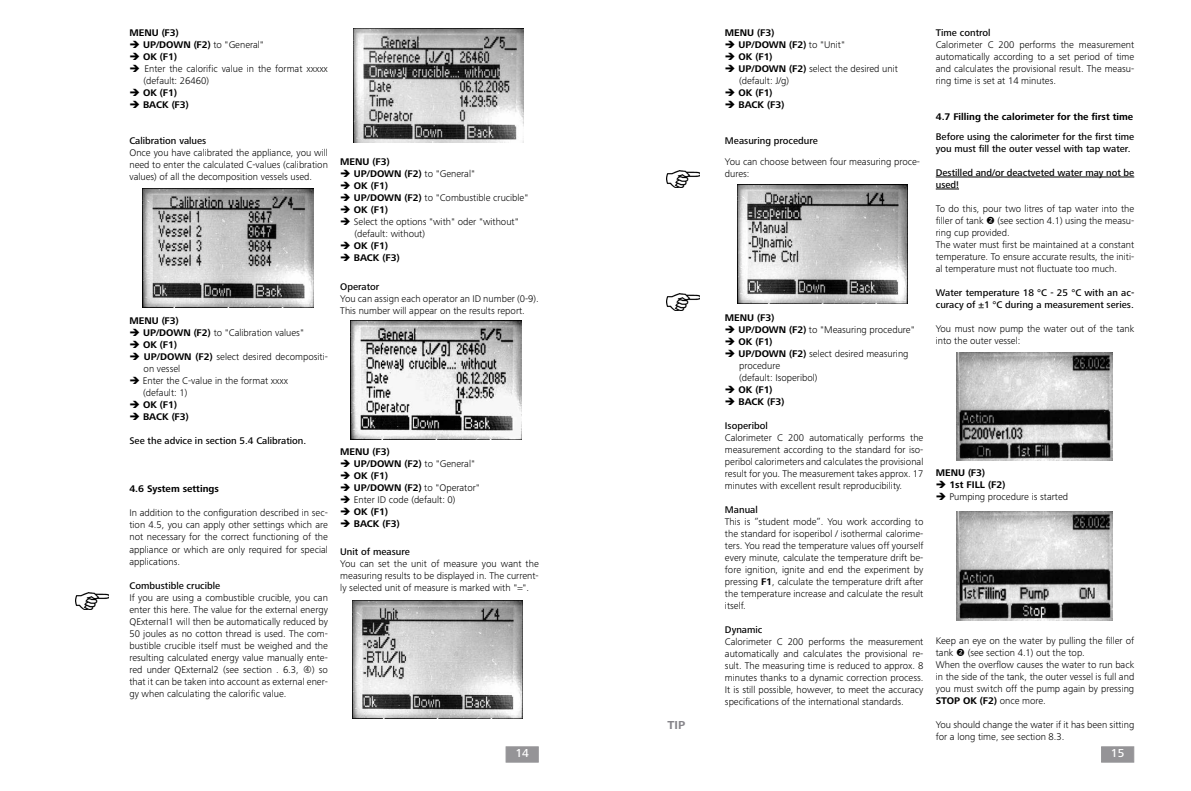
<style>
.page{position:relative;width:1191px;height:791px;background:#fff}
.page>*{position:absolute;margin:0;border:0;box-sizing:border-box;transform-origin:0 0}
.t1{font:500 12px "Frutiger Next IKA";color:#fff}
.t2{font:700 12px "Frutiger Next IKA";color:#858489}
.t3{font:300 10px/12px "Frutiger Next IKA";color:#000}
.t4{font:700 10px "Frutiger Next IKA";color:#000}
.t5{font:500 10px/12px "Frutiger Next IKA";color:#000}
.s1{font-weight:300}
.s2{font-weight:700}
</style>
<div class="page">
<div style="left:505px;top:746px;width:34px;height:17px;background:#959497;border:1px solid #68676b"></div>
<div style="left:1101px;top:746px;width:33px;height:17px;background:#959497;border:1px solid #68676b"></div>
<img style="left:143px;top:189px;width:170px;height:119px">
<img style="left:75px;top:593px;width:34px;height:16px">
<img style="left:354px;top:28px;width:170px;height:115px">
<img style="left:351px;top:321px;width:170px;height:119px">
<img style="left:352px;top:600px;width:170px;height:119px">
<hr style="left:935px;top:177px;width:199px;height:1px;background:#000">
<svg style="left:935px;top:189px;width:24px;height:1px"></svg>
<img style="left:737px;top:185px;width:171px;height:119px">
<img style="left:666px;top:171px;width:33px;height:16px">
<img style="left:666px;top:294px;width:33px;height:16px">
<img style="left:956px;top:352px;width:156px;height:109px">
<img style="left:956px;top:512px;width:156px;height:108px">
<p class="t4" style="left:129px;top:27px;width:51px">MENU (F3)</p>
<p class="t4" style="left:129px;top:39px;width:136px">➔ UP/DOWN (F2) <span class="s1">to "General"</span></p>
<p class="t4" style="left:129px;top:51px;width:49px">➔ OK (F1)</p>
<p class="t3" style="left:144px;top:63px;width:186px;text-indent:-14px">➔ Enter the calorific value in the format xxxxx (default: 26460)</p>
<p class="t4" style="left:129px;top:87px;width:49px">➔ OK (F1)</p>
<p class="t4" style="left:129px;top:99px;width:61px">➔ BACK (F3)</p>
<p class="t5" style="left:129px;top:135px;width:78px">Calibration values</p>
<p class="t3" style="left:129px;top:147px;width:200px;text-align:justify">Once you have calibrated the appliance, you will need to enter the calculated C-values (calibration values) of all the decomposition vessels used.</p>
<p class="t4" style="left:129px;top:315px;width:51px">MENU (F3)</p>
<p class="t3" style="left:129px;top:327px;width:176px">➔ <span class="s2">UP/DOWN (F2)</span> to "Calibration values"</p>
<p class="t4" style="left:129px;top:339px;width:49px">➔ OK (F1)</p>
<p class="t3" style="left:144px;top:351px;width:186px;text-indent:-14px">➔ <span class="s2">UP/DOWN (F2)</span> select desired decompositi&shy;on vessel</p>
<p class="t3" style="left:143px;top:375px;width:146px;text-indent:-14px">➔ Enter the C-value in the format xxxx (default: 1)</p>
<p class="t4" style="left:129px;top:399px;width:49px">➔ OK (F1)</p>
<p class="t4" style="left:129px;top:411px;width:61px">➔ BACK (F3)</p>
<p class="t5" style="left:129px;top:435px;width:178px">See the advice in section 5.4 Calibration.</p>
<p class="t4" style="left:129px;top:483px;width:91px">4.6 System settings</p>
<p class="t3" style="left:129px;top:507px;width:200px;text-align:justify">In addition to the configuration described in sec&shy;tion 4.5, you can apply other settings which are not necessary for the correct functioning of the appliance or which are only required for special applications.</p>
<p class="t5" style="left:129px;top:579px;width:92px">Combustible crucible</p>
<p class="t3" style="left:129px;top:591px;width:200px;text-align:justify">If you are using a combustible crucible, you can enter this here. The value for the external energy QExternal1 will then be automatically reduced by 50 joules as no cotton thread is used. The com&shy;bustible crucible itself must be weighed and the resulting calculated energy value manually ente&shy;red under QExternal2 (see section . 6.3,</p>
<p class="t3" style="left:129px;top:663px;width:200px;text-align:justify;text-indent:182px">) so that it can be taken into account as external ener&shy;gy when calculating the calorific value.</p>
<p class="t4" style="left:340px;top:156px;width:51px">MENU (F3)</p>
<p class="t4" style="left:340px;top:168px;width:136px">➔ UP/DOWN (F2) <span class="s1">to "General"</span></p>
<p class="t4" style="left:340px;top:180px;width:49px">➔ OK (F1)</p>
<p class="t3" style="left:340px;top:192px;width:190px">➔ <span class="s2">UP/DOWN (F2)</span> to "Combustible crucible"</p>
<p class="t4" style="left:340px;top:204px;width:49px">➔ OK (F1)</p>
<p class="t3" style="left:354px;top:216px;width:166px;text-indent:-14px">➔ Select the options "with" oder "without" (default: without)</p>
<p class="t4" style="left:340px;top:240px;width:49px">➔ OK (F1)</p>
<p class="t4" style="left:340px;top:252px;width:61px">➔ BACK (F3)</p>
<p class="t5" style="left:340px;top:281px;width:41px">Operator</p>
<p class="t3" style="left:340px;top:293px;width:200px">You can assign each operator an ID number (0-9).<br>This number will appear on the results report.</p>
<p class="t4" style="left:340px;top:446px;width:51px">MENU (F3)</p>
<p class="t4" style="left:340px;top:458px;width:136px">➔ UP/DOWN (F2) <span class="s1">to "General"</span></p>
<p class="t4" style="left:340px;top:470px;width:49px">➔ OK (F1)</p>
<p class="t3" style="left:340px;top:481px;width:141px">➔ <span class="s2">UP/DOWN (F2)</span> to "Operator"</p>
<p class="t3" style="left:340px;top:493px;width:117px">➔ Enter ID code (default: 0)</p>
<p class="t4" style="left:340px;top:506px;width:49px">➔ OK (F1)</p>
<p class="t4" style="left:340px;top:518px;width:61px">➔ BACK (F3)</p>
<p class="t5" style="left:340px;top:546px;width:71px">Unit of measure</p>
<p class="t3" style="left:340px;top:558px;width:200px;text-align:justify">You can set the unit of measure you want the measuring results to be displayed in. The current&shy;ly selected unit of measure is marked with "=".</p>
<p class="t2" style="left:667px;top:719px;width:19px">TIP</p>
<p class="t4" style="left:725px;top:27px;width:51px">MENU (F3)</p>
<p class="t4" style="left:725px;top:39px;width:122px">➔ UP/DOWN (F2) <span class="s1">to "Unit"</span></p>
<p class="t4" style="left:725px;top:51px;width:49px">➔ OK (F1)</p>
<p class="t3" style="left:739px;top:63px;width:160px;text-indent:-14px">➔ <span class="s2">UP/DOWN (F2)</span> select the desired unit (default: J/g)</p>
<p class="t4" style="left:725px;top:87px;width:49px">➔ OK (F1)</p>
<p class="t4" style="left:725px;top:99px;width:61px">➔ BACK (F3)</p>
<p class="t5" style="left:725px;top:135px;width:94px">Measuring procedure</p>
<p class="t3" style="left:725px;top:155px;width:197px">You can choose between four measuring proce&shy;dures:</p>
<p class="t4" style="left:725px;top:312px;width:51px">MENU (F3)</p>
<p class="t3" style="left:725px;top:323px;width:191px">➔ <span class="s2">UP/DOWN (F2)</span> to "Measuring procedure"</p>
<p class="t4" style="left:725px;top:336px;width:49px">➔ OK (F1)</p>
<p class="t3" style="left:739px;top:347px;width:171px;text-indent:-14px">➔ <span class="s2">UP/DOWN (F2)</span> select desired measuring procedure<br>(default: Isoperibol)</p>
<p class="t4" style="left:725px;top:384px;width:49px">➔ OK (F1)</p>
<p class="t4" style="left:725px;top:396px;width:61px">➔ BACK (F3)</p>
<p class="t5" style="left:725px;top:420px;width:44px">Isoperibol</p>
<p class="t3" style="left:725px;top:431px;width:200px;text-align:justify">Calorimeter C 200 automatically performs the measurement according to the standard for iso&shy;peribol calorimeters and calculates the provisional result for you. The measurement takes approx. 17 minutes with excellent result reproducibility.</p>
<p class="t5" style="left:725px;top:504px;width:34px">Manual</p>
<p class="t3" style="left:725px;top:515px;width:200px;text-align:justify">This is ”student mode”. You work according to the standard for isoperibol / isothermal calorime&shy;ters. You read the temperature values off yourself every minute, calculate the temperature drift be&shy;fore ignition, ignite and end the experiment by pressing <span class="s2">F1</span>, calculate the temperature drift after the temperature increase and calculate the result itself.</p>
<p class="t5" style="left:725px;top:624px;width:39px">Dynamic</p>
<p class="t3" style="left:725px;top:635px;width:200px;text-align:justify">Calorimeter C 200 performs the measurement automatically and calculates the provisional re&shy;sult. The measuring time is reduced to approx. 8 minutes thanks to a dynamic correction process.<br>It is still possible, however, to meet the accuracy specifications of the international standards.</p>
<p class="t5" style="left:935px;top:27px;width:56px">Time control</p>
<p class="t3" style="left:935px;top:38px;width:200px;text-align:justify">Calorimeter C 200 performs the measurement automatically according to a set period of time and calculates the provisional result. The measu&shy;ring time is set at 14 minutes.</p>
<p class="t4" style="left:935px;top:111px;width:199px">4.7 Filling the calorimeter for the first time</p>
<p class="t5" style="left:935px;top:131px;width:200px">Before using the calorimeter for the first time you must fill the outer vessel with tap water.</p>
<p class="t5" style="left:935px;top:167px;width:200px">Destilled and/or deactveted water may not be used!</p>
<p class="t3" style="left:935px;top:203px;width:200px">To do this, pour two litres of tap water into the filler of tank</p>
<p class="t3" style="left:935px;top:215px;width:200px;text-indent:62px">(see section 4.1) using the measu&shy;ring cup provided.<br>The water must first be maintained at a constant temperature. To ensure accurate results, the initi&shy;al temperature must not fluctuate too much.</p>
<p class="t5" style="left:935px;top:287px;width:200px">Water temperature 18 °C - 25 °C with an ac&shy;curacy of ±1 °C during a measurement series.</p>
<p class="t3" style="left:935px;top:323px;width:200px">You must now pump the water out of the tank into the outer vessel:</p>
<p class="t4" style="left:935px;top:467px;width:51px">MENU (F3)</p>
<p class="t4" style="left:935px;top:479px;width:71px">➔ 1st FILL (F2)</p>
<p class="t3" style="left:935px;top:491px;width:134px">➔ Pumping procedure is started</p>
<p class="t3" style="left:935px;top:635px;width:200px">Keep an eye on the water by pulling the filler of tank</p>
<p class="t3" style="left:935px;top:647px;width:200px;text-indent:32px">(see section 4.1) out the top.<br>When the overflow causes the water to run back in the side of the tank, the outer vessel is full and you must switch off the pump again by pressing <span class="s2">STOP OK (F2)</span> once more.</p>
<p class="t3" style="left:935px;top:719px;width:200px">You should change the water if it has been sitting for a long time, see section 8.3.</p>
<p class="t1" style="left:515px;top:746px;width:15px">14</p>
<p class="t1" style="left:1111px;top:746px;width:15px">15</p>
</div>
